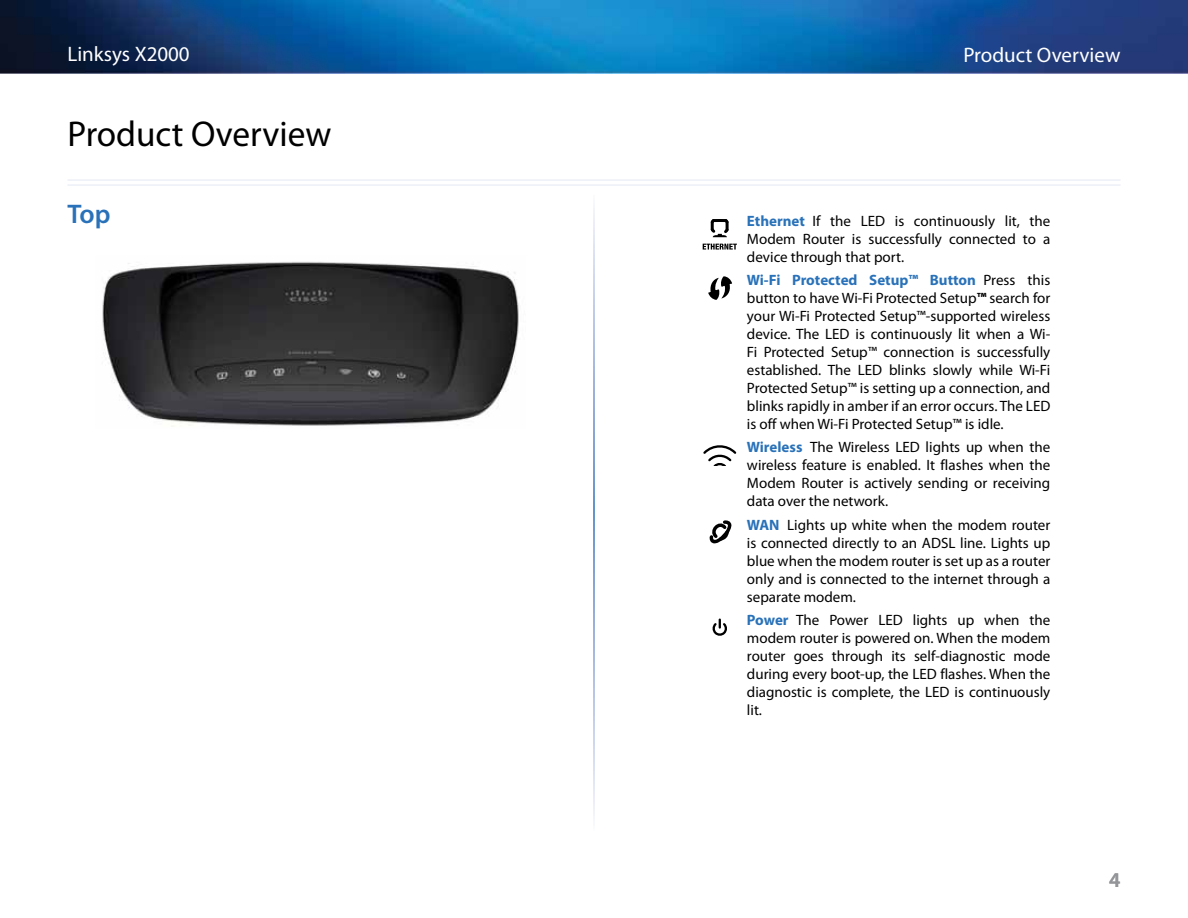
<style>
.page{position:relative;width:1188px;height:918px;background:#fff}
.page>*{position:absolute;margin:0;border:0;box-sizing:border-box;transform-origin:0 0}
.t1{font:36px "Myriad Pro";color:#000}
.t2{font:600 27px "Myriad Pro";color:#2972b9}
.t3{font:21px "Myriad Pro";color:#fff}
.t4{font:600 21px "Myriad Pro";color:#939598}
.t5{font:15px/18px "Myriad Pro";color:#000;text-align:justify}
.s1{font-weight:700;color:#2972b9}
.s2{font-weight:700}
</style>
<div class="page">
<img style="left:0;top:0;width:1188px;height:73px">
<img style="left:102px;top:262px;width:417px;height:165px">
<svg style="left:703px;top:244px;width:34px;height:6px"></svg>
<svg style="left:710px;top:219px;width:19px;height:18px"></svg>
<svg style="left:708px;top:276px;width:24px;height:24px"></svg>
<svg style="left:703px;top:445px;width:34px;height:20px"></svg>
<svg style="left:709px;top:520px;width:23px;height:24px"></svg>
<svg style="left:712px;top:620px;width:15px;height:16px"></svg>
<hr style="left:68px;top:180px;width:1052px;height:1px;background:#e5e9f5">
<hr style="left:68px;top:185px;width:1052px;height:1px;background:#e5e9f5">
<h3 class="t3" style="left:68px;top:43px;width:124px">Linksys X2000</h3>
<h3 class="t3" style="left:963px;top:43px;width:159px">Product Overview</h3>
<h1 class="t1" style="left:68px;top:114px;width:265px">Product Overview</h1>
<h2 class="t2" style="left:68px;top:199px;width:45px">Top</h2>
<p class="t5" style="left:747px;top:212px;width:305px"><span class="s1">Ethernet</span> If the LED is continuously lit, the Modem Router is successfully connected to a device through that port.</p>
<p class="t5" style="left:747px;top:271px;width:305px"><span class="s1">Wi-Fi Protected Setup™ Button</span> Press this button to have Wi-Fi Protected Setup<span class="s2">™</span> search for your Wi-Fi Protected Setup™-supported wireless device. The LED is continuously lit when a Wi-Fi Protected Setup™ connection is successfully established. The LED blinks slowly while Wi-Fi Protected Setup™ is setting up a connection, and blinks rapidly in amber if an error occurs. The LED is off when Wi-Fi Protected Setup™ is idle.</p>
<p class="t5" style="left:747px;top:439px;width:305px"><span class="s1">Wireless</span> The Wireless LED lights up when the wireless feature is enabled. It flashes when the Modem Router is actively sending or receiving data over the network.</p>
<p class="t5" style="left:747px;top:516px;width:305px"><span class="s1">WAN</span> Lights up white when the modem router is connected directly to an ADSL line. Lights up blue when the modem router is set up as a router only and is connected to the internet through a separate modem.</p>
<p class="t5" style="left:747px;top:611px;width:305px"><span class="s1">Power</span> The Power LED lights up when the modem router is powered on. When the modem router goes through its self-diagnostic mode during every boot-up, the LED flashes. When the diagnostic is complete, the LED is continuously lit.</p>
<h3 class="t4" style="left:1109px;top:869px;width:13px">4</h3>
</div>
